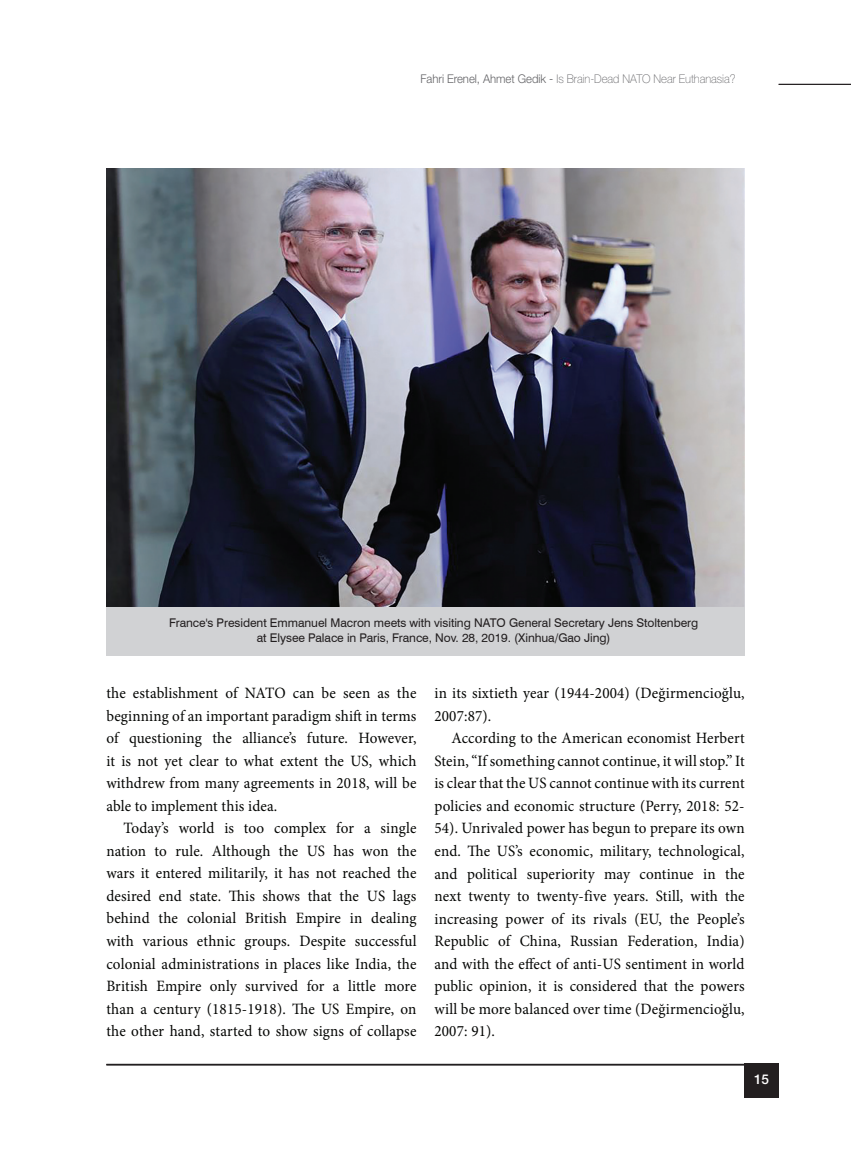
<style>
.page{position:relative;width:851px;height:1149px;background:#fff}
.page>*{position:absolute;margin:0;border:0;box-sizing:border-box;transform-origin:0 0}
.t1{font:15.75px/22.5px "Minion Pro";letter-spacing:.01em;color:#040503;text-align:justify;scale:.96 1}
.t2{font:500 13.5px "Helvetica Neue LT Pro";color:#fff}
.t3{font:12px/15px "Swiss 721 BT";letter-spacing:-.005em;color:#231f20;text-align:center}
.t4{font:100 12px "Helvetica Neue LT Pro";letter-spacing:-.005em;color:#636366;scale:.94 1}
.s1{font-weight:300}
.s2{font-family:"Helvetica Neue";font-weight:300}
</style>
<div class="page">
<hr style="left:106px;top:1063px;width:672px;height:1px;background:#231f20">
<div style="left:744px;top:1063px;width:34px;height:34px;background:#231f20"></div>
<hr style="left:778px;top:84px;width:72px;height:1px;background:#231f20">
<img style="left:106px;top:168px;width:638px;height:439px">
<div style="left:106px;top:607px;width:638px;height:48px;background:#d1d2d4"></div>
<p class="t4" style="left:420px;top:72px;width:336px"><span class="s1">Fahri Erenel, Ahmet Gedik</span> <span class="s2">-</span> Is Brain-Dead NATO Near Euthanasia?</p>
<p class="t3" style="left:169px;top:614px;width:530px">France's President Emmanuel Macron meets with visiting NATO General Secretary Jens Stoltenberg at Elysee Palace in Paris, France, Nov. 28, 2019. (Xinhua/Gao Jing)</p>
<p class="t1" style="left:106px;top:681px;width:324px">the establishment of NATO can be seen as the beginning of an important paradigm shift in terms of questioning the alliance’s future. However, it is not yet clear to what extent the US, which withdrew from many agreements in 2018, will be able to implement this idea.</p>
<p class="t1" style="left:106px;top:816px;width:324px;text-indent:17px">Today’s world is too complex for a single nation to rule. Although the US has won the wars it entered militarily, it has not reached the desired end state. This shows that the US lags behind the colonial British Empire in dealing with various ethnic groups. Despite successful colonial administrations in places like India, the British Empire only survived for a little more than a century (1815-1918). The US Empire, on the other hand, started to show signs of collapse</p>
<p class="t1" style="left:434px;top:682px;width:324px">in its sixtieth year (1944-2004) (Değirmencioğlu,<br>2007:87).</p>
<p class="t1" style="left:434px;top:727px;width:324px;text-indent:17px">According to the American economist Herbert Stein, “If something cannot continue, it will stop.” It is clear that the US cannot continue with its current policies and economic structure (Perry, 2018: 52- 54). Unrivaled power has begun to prepare its own end. The US’s economic, military, technological, and political superiority may continue in the next twenty to twenty-five years. Still, with the increasing power of its rivals (EU, the People’s Republic of China, Russian Federation, India) and with the effect of anti-US sentiment in world public opinion, it is considered that the powers will be more balanced over time (Değirmencioğlu, 2007: 91).</p>
<p class="t2" style="left:754px;top:1070px;width:17px">15</p>
</div>
